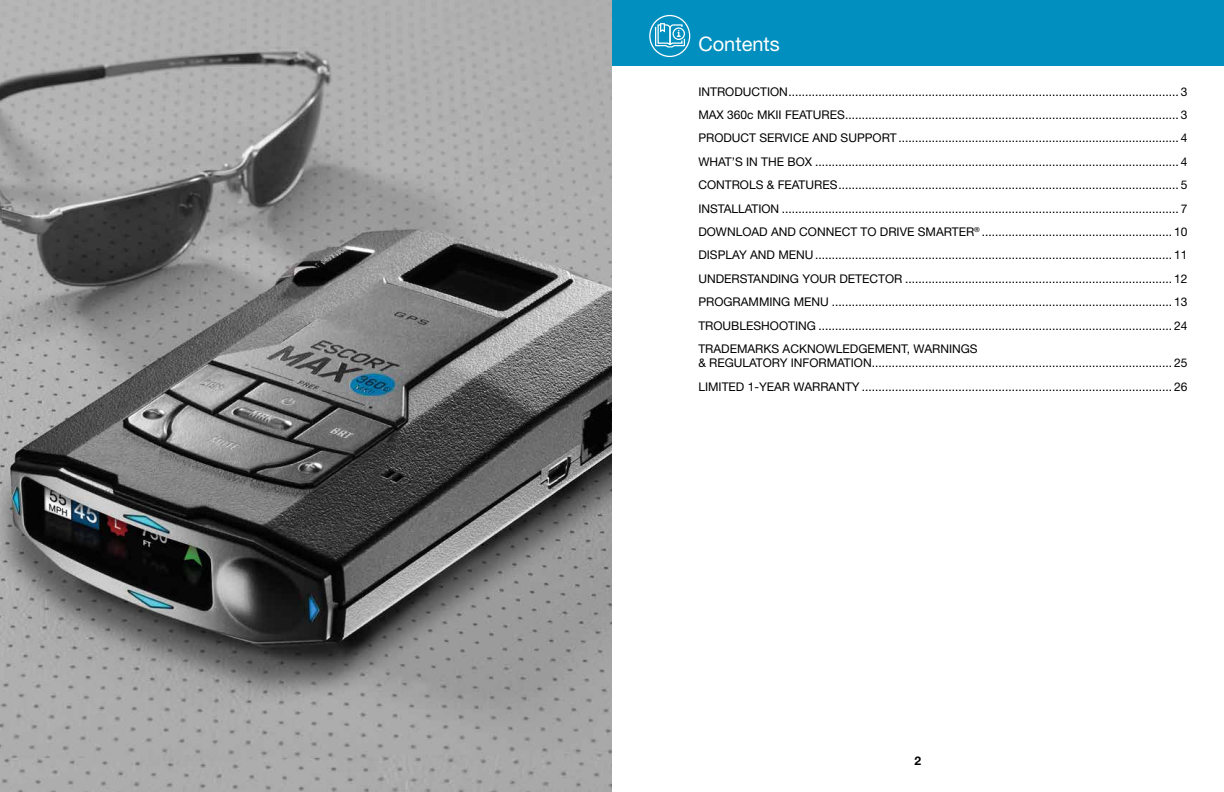
<style>
.page{position:relative;width:1224px;height:792px;background:#fff}
.page>*{position:absolute;margin:0;border:0;box-sizing:border-box;transform-origin:0 0}
.t1{font:20px "Helvetica Neue LT Std";color:#fff}
.t2{font:12px/23.4px "Helvetica Neue LT Std";color:#000;text-align:justify}
.t3{font:700 12px "Helvetica Neue LT Std";color:#000}
</style>
<div class="page">
<div style="left:612px;top:0;width:612px;height:65px;background:#008fbe"></div>
<img style="left:0;top:0;width:612px;height:792px">
<svg style="left:650px;top:16px;width:40px;height:40px"></svg>
<div style="left:649px;top:15px;width:41px;height:42px;border:1px solid #fff;border-radius:50%"></div>
<svg style="left:654px;top:22px;width:32px;height:27px"></svg>
<h1 class="t1" style="left:698px;top:32px;width:83px">Contents</h1>
<p class="t2" style="left:698px;top:80px;width:491px">INTRODUCTION..................................................................................................................... 3<br>MAX 360c MKII FEATURES.................................................................................................... 3<br>PRODUCT SERVICE AND SUPPORT .................................................................................... 4<br>WHAT’S IN THE BOX ............................................................................................................. 4<br>CONTROLS &amp; FEATURES...................................................................................................... 5<br>INSTALLATION ....................................................................................................................... 7<br>DOWNLOAD AND CONNECT TO DRIVE SMARTER<sup>®</sup> ......................................................... 10<br>DISPLAY AND MENU........................................................................................................... 11<br>UNDERSTANDING YOUR DETECTOR ................................................................................ 12<br>PROGRAMMING MENU ...................................................................................................... 13<br>TROUBLESHOOTING .......................................................................................................... 24<br>TRADEMARKS ACKNOWLEDGEMENT, WARNINGS</p>
<p class="t2" style="left:698px;top:351px;width:490px">&amp; REGULATORY INFORMATION.......................................................................................... 25<br>LIMITED 1-YEAR WARRANTY ............................................................................................. 26</p>
<p class="t3" style="left:915px;top:753px;width:8px">2</p>
</div>
